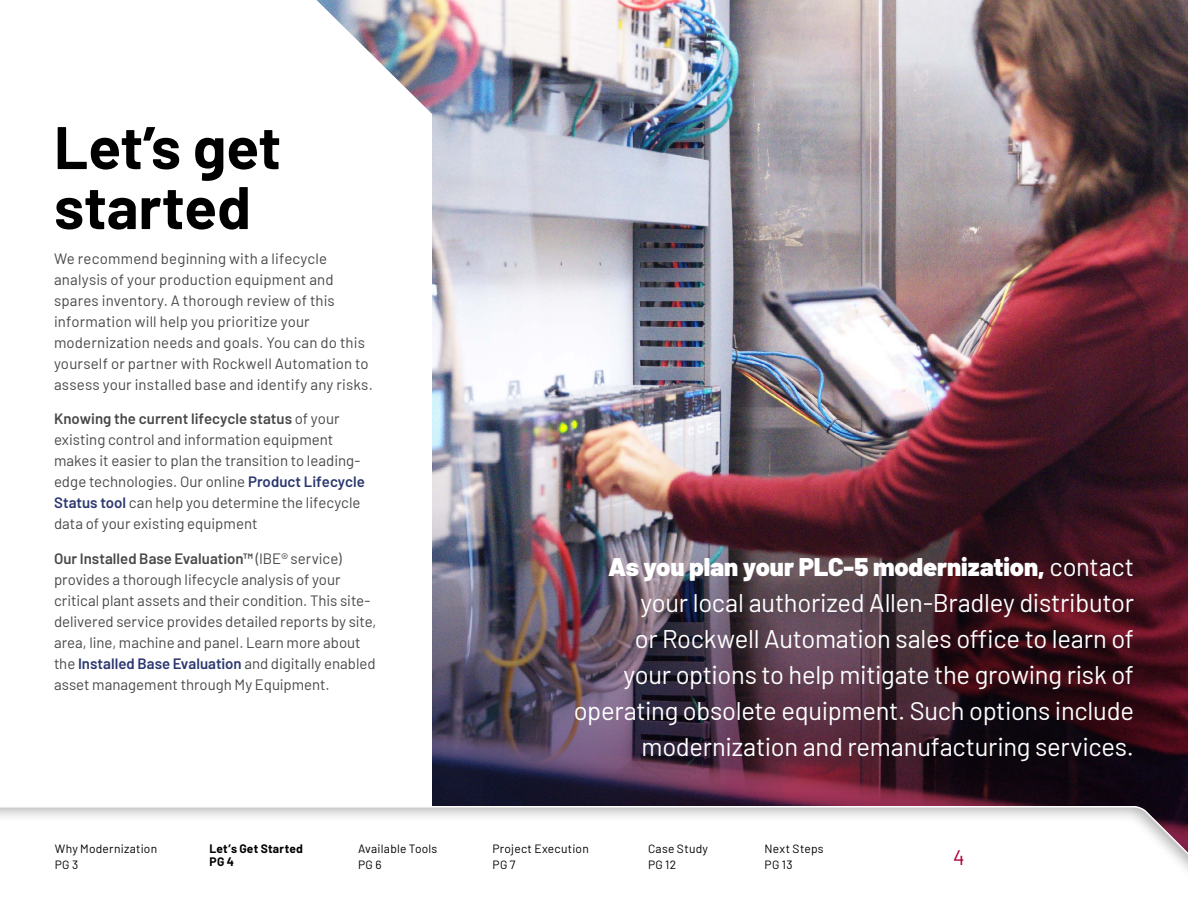
<style>
.page{position:relative;width:1188px;height:918px;background:#fff}
.page>*{position:absolute;margin:0;border:0;box-sizing:border-box;transform-origin:0 0}
.t1{font:700 60px/60px "Barlow";color:#000}
.t2{font:25.5px/36px "Barlow";letter-spacing:-.01em;color:#fff;text-align:right}
.t3{font:21px "Barlow";color:#aa003c}
.t4{font:15px/21px "Barlow";letter-spacing:.005em;color:#484848}
.t5{font:12px/16.5px "Barlow";letter-spacing:.02em;color:#000}
.t6{font:700 12px/13.5px "Barlow";letter-spacing:.02em;color:#000}
.s1{font-weight:600}
.s2{font-weight:600;color:#2b376f}
.s3{font-family:"Barlow Condensed"}
.s4{font-weight:900}
</style>
<div class="page">
<img style="left:432px;top:0;width:756px;height:795px">
<img style="left:433px;top:507px;width:50px;height:288px">
<img style="left:316px;top:0;width:116px;height:114px">
<img style="left:483px;top:436px;width:705px;height:359px">
<div style="left:0;top:795px;width:1188px;height:123px;background:#000;opacity:.3"></div>
<svg style="left:0;top:805px;width:1188px;height:113px"></svg>
<h1 class="t1" style="left:54px;top:113px;width:229px">Let’s get started</h1>
<p class="t4" style="left:54px;top:247px;width:320px">We recommend beginning with a lifecycle analysis of your production equipment and spares inventory. A thorough review of this information will help you prioritize your modernization needs and goals. You can do this yourself or partner with Rockwell Automation to assess your installed base and identify any risks.</p>
<p class="t4" style="left:54px;top:407px;width:312px"><span class="s1">Knowing the current lifecycle status</span> of your existing control and information equipment makes it easier to plan the transition to leading&shy;edge technologies. Our online <span class="s2">Product Lifecycle Status tool</span> can help you determine the lifecycle data of your existing equipment</p>
<p class="t4" style="left:54px;top:547px;width:324px"><span class="s1">Our Installed Base Evaluation™</span> (IBE<span class="s3">®</span> service) provides a thorough lifecycle analysis of your critical plant assets and their condition. This site&shy;delivered service provides detailed reports by site, area, line, machine and panel. Learn more about the <span class="s2">Installed Base Evaluation</span> and digitally enabled asset management through My Equipment.</p>
<p class="t2" style="left:574px;top:547px;width:562px"><span class="s4">As you plan your PLC-5 modernization,</span> contact your local authorized Allen-Bradley distributor<br>or Rockwell Automation sales office to learn of<br>your options to help mitigate the growing risk of operating obsolete equipment. Such options include modernization and remanufacturing services.</p>
<p class="t5" style="left:55px;top:839px;width:104px">Why Modernization<br>PG 3</p>
<p class="t6" style="left:210px;top:841px;width:95px">Let’s Get Started<br>PG 4</p>
<p class="t5" style="left:358px;top:839px;width:81px">Available Tools<br>PG 6</p>
<p class="t5" style="left:492px;top:839px;width:98px">Project Execution<br>PG 7</p>
<p class="t5" style="left:648px;top:839px;width:62px">Case Study<br>PG 12</p>
<p class="t5" style="left:765px;top:839px;width:61px">Next Steps<br>PG 13</p>
<h3 class="t3" style="left:953px;top:842px;width:13px">4</h3>
</div>
